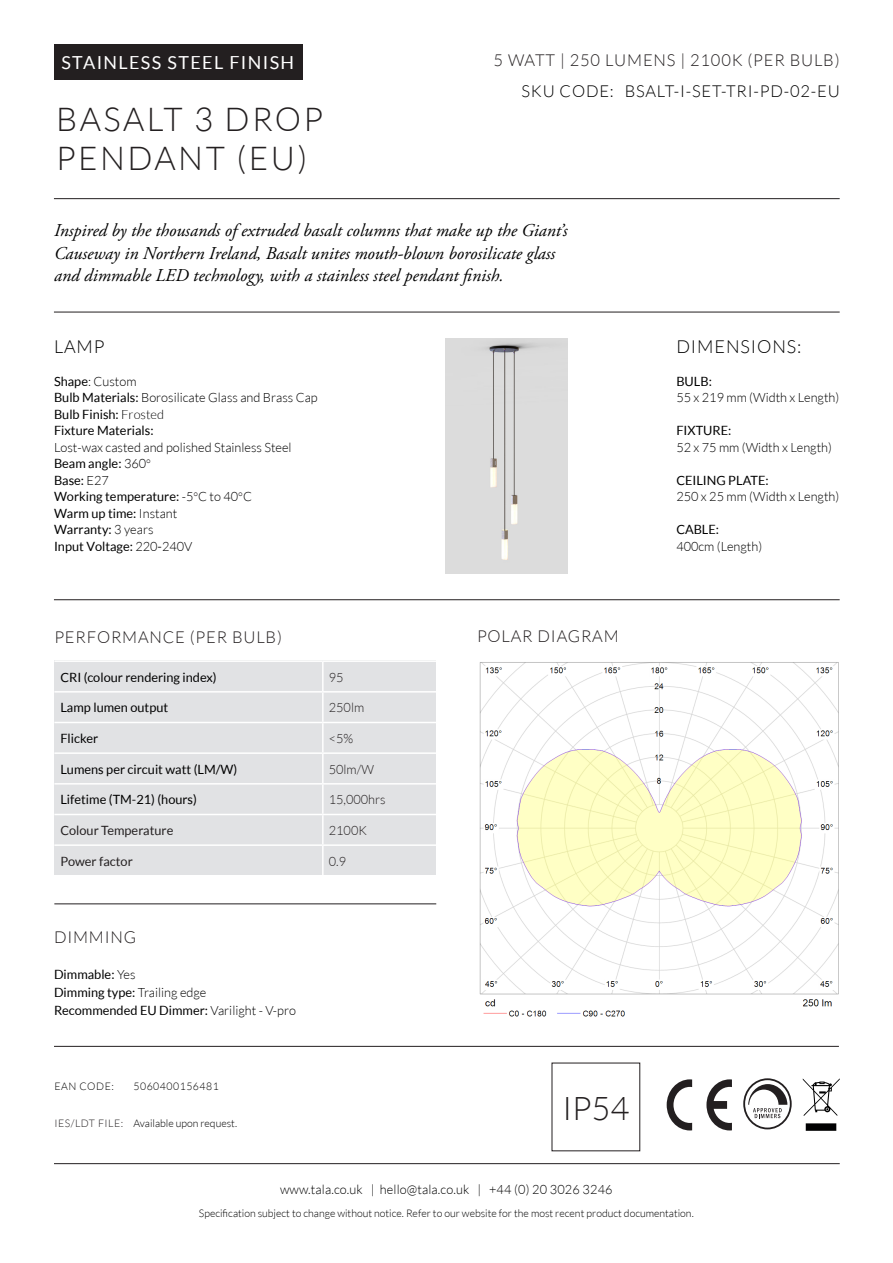
<style>
.page{position:relative;width:893px;height:1263px;background:#fff}
.page>*{position:absolute;margin:0;border:0;box-sizing:border-box;transform-origin:0 0}
.Paragraph_Style_1{font:300 33px/39.6px "Lato";letter-spacing:.075em;color:#231f20}
.Paragraph_Style_1-2{font:300 32.7px "Lato";color:#231f20}
.t1{font:italic 18px/22.5px "Adobe Garamond Pro";color:#000}
.Paragraph_Style_1-3{font:18px "Lato";letter-spacing:.075em;color:#fff}
.Paragraph_Style_1-4{font:300 18px "Lato";letter-spacing:.05em;color:#000}
.Body{font:300 18px "Lato";color:#000}
.sku___watt{font:300 16.5px "Lato";letter-spacing:.05em;color:#231f20}
.Paragraph_Style_1-5{font:300 16.5px "Lato";letter-spacing:.05em;color:#000}
.Body-2{font:12.75px/16.5px "Lato";color:#000}
.Body-3{font:300 12.75px/16.5px "Lato";color:#000}
.Paragraph_Style_1-6{font:12.75px "Lato";color:#000}
.Paragraph_Style_1-7{font:300 12.75px "Lato";color:#231f20}
.Paragraph_Style_1-8{font:12.75px "Lato";color:#231f20}
.Body-4{font:300 10.5px "Lato";color:#000}
.Paragraph_Style_1-9{font:300 10.5px "Lato";letter-spacing:.05em;color:#000}
.t2{font:300 10.5px "Lato";letter-spacing:.05em;color:#231f20}
.s1{font-weight:300}
.s2{font-weight:300;font-size:12px;color:#231f20}
.s3{font-weight:400}
</style>
<div class="page">
<hr style="left:54px;top:599px;width:786px;height:1px;background:#231f20">
<hr style="left:54px;top:312px;width:786px;height:1px;background:#231f20">
<hr style="left:54px;top:198px;width:786px;height:1px;background:#231f20">
<hr style="left:54px;top:1163px;width:786px;height:1px;background:#231f20">
<hr style="left:54px;top:1046px;width:785px;height:1px;background:#231f20">
<svg style="left:667px;top:1079px;width:25px;height:51px"></svg>
<svg style="left:706px;top:1079px;width:26px;height:51px"></svg>
<svg style="left:748px;top:1084px;width:39px;height:34px"></svg>
<div style="left:743px;top:1078px;width:49px;height:51px;border:2px solid #231f20;border-radius:50%"></div>
<svg style="left:803px;top:1078px;width:37px;height:53px"></svg>
<div style="left:445px;top:338px;width:122px;height:236px;background:#dcdcdc"></div>
<div style="left:54px;top:660px;width:382px;height:215px;background:#e1e2e4"></div>
<hr style="left:322px;top:692px;width:2px;height:30px;background:#fff">
<hr style="left:322px;top:723px;width:2px;height:29px;background:#fff">
<hr style="left:322px;top:754px;width:2px;height:29px;background:#fff">
<hr style="left:322px;top:784px;width:2px;height:30px;background:#fff">
<hr style="left:323px;top:814px;width:176px;height:1px;background:#fff">
<hr style="left:322px;top:815px;width:2px;height:29px;background:#fff">
<hr style="left:322px;top:846px;width:2px;height:29px;background:#fff">
<hr style="left:323px;top:722px;width:176px;height:1px;background:#fff">
<hr style="left:323px;top:752px;width:175px;height:2px;background:#fff">
<hr style="left:323px;top:783px;width:176px;height:1px;background:#fff">
<hr style="left:323px;top:844px;width:176px;height:2px;background:#fff">
<hr style="left:54px;top:722px;width:269px;height:1px;background:#fff">
<hr style="left:54px;top:752px;width:269px;height:2px;background:#fff">
<hr style="left:54px;top:783px;width:269px;height:1px;background:#fff">
<hr style="left:54px;top:814px;width:269px;height:1px;background:#fff">
<hr style="left:54px;top:844px;width:269px;height:2px;background:#fff">
<hr style="left:54px;top:660px;width:269px;height:2px;background:#fff">
<hr style="left:323px;top:660px;width:176px;height:2px;background:#fff">
<hr style="left:322px;top:662px;width:2px;height:29px;background:#fff">
<hr style="left:54px;top:691px;width:269px;height:1px;background:#fff">
<hr style="left:323px;top:691px;width:176px;height:1px;background:#fff">
<hr style="left:54px;top:904px;width:382px;height:1px;background:#231f20">
<div style="left:54px;top:45px;width:248px;height:35px;background:#231f20"></div>
<img style="left:479px;top:662px;width:360px;height:355px">
<p class="Paragraph_Style_1-3" style="left:61px;top:52px;width:234px">STAINLESS STEEL FINISH</p>
<p class="sku___watt" style="left:494px;top:52px;width:347px">5 WATT | 250 LUMENS | 2100K (PER BULB)</p>
<p class="Paragraph_Style_1-5" style="left:522px;top:82px;width:94px">SKU CODE:</p>
<p class="Paragraph_Style_1-5" style="left:625px;top:82px;width:217px">BSALT-I-SET-TRI-PD-02-EU</p>
<p class="Paragraph_Style_1" style="left:56px;top:99px;width:268px">BASALT 3 DROP<br>PENDANT (EU)</p>
<p class="t1" style="left:54px;top:220px;width:515px">Inspired by the thousands of extruded basalt columns that make up the Giant’s<br>Causeway in Northern Ireland, Basalt unites mouth-blown borosilicate glass and dimmable LED technology, with a stainless steel pendant finish.</p>
<p class="Body" style="left:54px;top:336px;width:52px">LAMP</p>
<p class="Body-2" style="left:54px;top:373px;width:265px">Shape<span class="s1">: Custom<br></span>Bulb Materials: <span class="s1">Borosilicate Glass and Brass Cap<br></span>Bulb Finish: <span class="s1">Frosted<br></span>Fixture Materials:<br><span class="s1">Lost-wax casted and polished Stainless Steel<br></span>Beam angle: <span class="s1">360</span><span class="s2">°<br></span>Base: <span class="s1">E27<br></span>Working temperature: <span class="s1">-5</span><span class="s2">°</span><span class="s1">C to 40</span><span class="s2">°</span><span class="s1">C<br></span>Warm up time: <span class="s1">Instant<br></span>Warranty: <span class="s1">3 years<br></span>Input Voltage: <span class="s1">220</span>-<span class="s1">240V</span></p>
<p class="sku___watt" style="left:54px;top:628px;width:229px">PERFORMANCE (PER BULB)</p>
<p class="Paragraph_Style_1-6" style="left:60px;top:670px;width:158px">CRI (colour rendering index)</p>
<p class="Paragraph_Style_1-7" style="left:329px;top:670px;width:16px">95</p>
<p class="Paragraph_Style_1-6" style="left:60px;top:700px;width:109px">Lamp lumen output</p>
<p class="Paragraph_Style_1-7" style="left:329px;top:701px;width:37px">250lm</p>
<p class="Paragraph_Style_1-6" style="left:60px;top:731px;width:39px">Flicker</p>
<p class="Paragraph_Style_1-7" style="left:329px;top:731px;width:26px">&lt;5%</p>
<p class="Paragraph_Style_1-6" style="left:60px;top:762px;width:178px">Lumens per circuit watt (LM/W)</p>
<p class="Paragraph_Style_1-7" style="left:329px;top:762px;width:47px">50lm/W</p>
<p class="Paragraph_Style_1-6" style="left:60px;top:792px;width:138px">Lifetime (TM-21) (hours)</p>
<p class="Paragraph_Style_1-7" style="left:329px;top:793px;width:58px">15,000hrs</p>
<p class="Paragraph_Style_1-8" style="left:60px;top:823px;width:114px">Colour Temperature</p>
<p class="Paragraph_Style_1-7" style="left:329px;top:823px;width:39px">2100K</p>
<p class="Paragraph_Style_1-8" style="left:60px;top:854px;width:74px">Power factor</p>
<p class="Paragraph_Style_1-7" style="left:329px;top:854px;width:19px">0.9</p>
<p class="sku___watt" style="left:54px;top:929px;width:84px">DIMMING</p>
<p class="Body-2" style="left:54px;top:966px;width:83px">Dimmable: <span class="s1">Yes</span></p>
<p class="Body-2" style="left:54px;top:984px;width:154px">Dimming type: <span class="s1">Trailing edge</span></p>
<p class="Body-2" style="left:54px;top:1002px;width:243px">Recommended EU Dimmer: <span class="s1">Varilight - V-pro</span></p>
<p class="Paragraph_Style_1-9" style="left:54px;top:1080px;width:61px">EAN CODE:</p>
<p class="t2" style="left:54px;top:1118px;width:70px">IES/LDT FILE:</p>
<p class="Paragraph_Style_1-9" style="left:133px;top:1080px;width:87px">5060400156481</p>
<p class="Body-4" style="left:133px;top:1118px;width:105px">Available upon request.</p>
<p class="sku___watt" style="left:477px;top:628px;width:143px">POLAR DIAGRAM</p>
<p class="Paragraph_Style_1-2" style="left:562px;top:1090px;width:69px">IP54</p>
<p class="Body-3" style="left:280px;top:1181px;width:334px">www.tala.co.uk | hello@tala.co.uk | +44 (0) 20 3026 3246</p>
<p class="Paragraph_Style_1-4" style="left:676px;top:336px;width:127px">DIMENSIONS:</p>
<p class="Body-3" style="left:676px;top:373px;width:165px"><span class="s3">BULB:<br></span>55 x 219 mm (Width x Length)</p>
<p class="Body-3" style="left:676px;top:422px;width:157px"><span class="s3">FIXTURE:<br></span>52 x 75 mm (Width x Length)</p>
<p class="Body-3" style="left:676px;top:472px;width:165px"><span class="s3">CEILING PLATE:<br></span>250 x 25 mm (Width x Length)</p>
<p class="Body-3" style="left:676px;top:521px;width:87px"><span class="s3">CABLE:<br></span>400cm (Length)</p>
<p class="Body-4" style="left:199px;top:1208px;width:496px">Specification subject to change without notice. Refer to our website for the most recent product documentation.</p>
</div>
